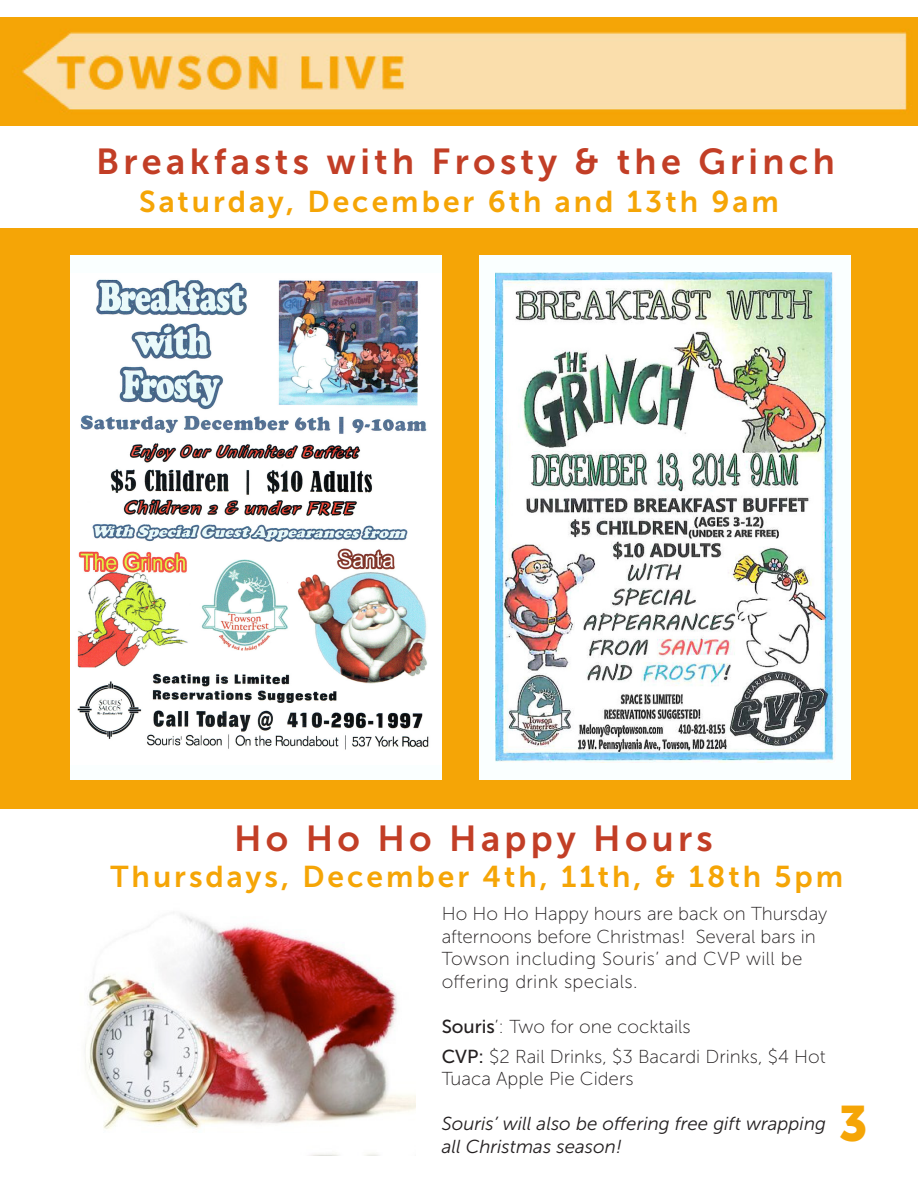
<style>
.page{position:relative;width:918px;height:1188px;background:#fff}
.page>*{position:absolute;margin:0;border:0;box-sizing:border-box;transform-origin:0 0}
.t1{font:49.5px "Museo Sans 900";color:#f5a506}
.t2{font:36px "Museo Sans 700";letter-spacing:.12em;color:#c23e26}
.t3{font:30px "Museo Sans 700";letter-spacing:.1em;color:#f5a506}
.t4{font:18.75px/22.5px "Museo Sans 100";color:#231f20}
.t5{font:italic 18.75px/22.5px "Museo Sans 300";color:#231f20}
.s1{font-family:"Museo Sans 500"}
</style>
<div class="page">
<div style="left:0;top:228px;width:918px;height:581px;background:#f5a506"></div>
<img style="left:0;top:18px;width:918px;height:108px">
<div style="left:479px;top:256px;width:372px;height:524px;background:#faffff"></div>
<div style="left:70px;top:256px;width:372px;height:524px;background:#faffff"></div>
<img style="left:77px;top:279px;width:352px;height:471px">
<img style="left:496px;top:272px;width:339px;height:491px">
<img style="left:85px;top:914px;width:330px;height:241px">
<h2 class="t2" style="left:96px;top:141px;width:740px">Breakfasts with Frosty &amp; the Grinch</h2>
<h3 class="t3" style="left:139px;top:185px;width:641px">Saturday, December 6th and 13th 9am</h3>
<h2 class="t2" style="left:234px;top:819px;width:480px">Ho Ho Ho Happy Hours</h2>
<h3 class="t3" style="left:111px;top:860px;width:734px">Thursdays, December 4th, 11th, &amp; 18th 5pm</h3>
<p class="t4" style="left:442px;top:903px;width:387px">Ho Ho Ho Happy hours are back on Thursday afternoons before Christmas! Several bars in Towson including Souris’ and CVP will be offering drink specials.</p>
<p class="t4" style="left:442px;top:1011px;width:386px;line-height:30px"><span class="s1">Souris</span>’: Two for one cocktails<br><span class="s1">CVP:</span> $2 Rail Drinks, $3 Bacardi Drinks, $4 Hot</p>
<p class="t4" style="left:442px;top:1068px;width:193px">Tuaca Apple Pie Ciders</p>
<p class="t5" style="left:442px;top:1113px;width:386px">Souris’ will also be offering free gift wrapping all Christmas season!</p>
<h1 class="t1" style="left:839px;top:1096px;width:31px">3</h1>
</div>
